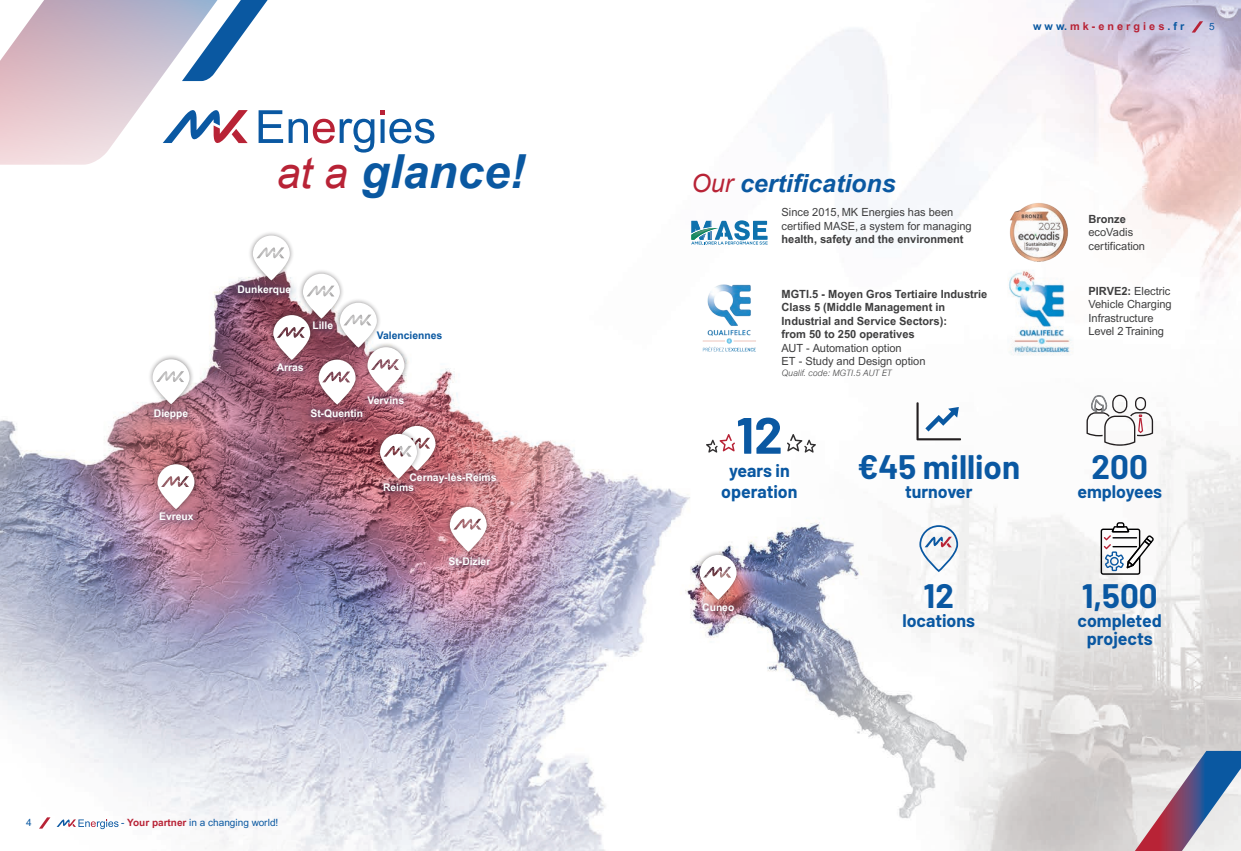
<style>
.page{position:relative;width:1241px;height:851px;background:#fff}
.page>*{position:absolute;margin:0;border:0;box-sizing:border-box;transform-origin:0 0}
.t1{font:700 51px "Barlow";color:#0a58a2}
.t2{font:italic 700 46.88px "Arial";color:#0a58a1}
.t3{font:700 33.12px "Barlow";color:#0a58a2}
.t4{font:italic 700 25px "Arial";color:#0a58a1}
.t5{font:700 17.75px/21.2px "Barlow";color:#0a58a2;text-align:center}
.t6{font:11.25px/13.5px "Arial";color:#3e3e3f}
.t7{font:700 11.25px/13.5px "Arial";color:#3e3e3f}
.t8{font:700 10.88px "Arial";color:#b82336}
.t9{font:700 10.5px "Arial";color:#fff}
.t10{font:700 10.5px "Arial";color:#0a58a1}
.t11{font:10px "Arial";color:#0a58a1}
.t12{font:italic 300 8.75px "Arial";color:#3e3e3f}
.s1{font-weight:400;font-size:42.62px;color:#b82336}
.s2{font-weight:700;color:#b82336}
.s3{color:#0a58a1}
.s4{font-weight:400;color:#b82336}
.s5{font-weight:700}
</style>
<div class="page">
<img style="left:0;top:0;width:1240px;height:850px">
<svg style="left:380px;top:110px;width:54px;height:33px"></svg>
<svg style="left:1134px;top:750px;width:106px;height:100px;background:#a7a2b6"></svg>
<svg style="left:0;top:0;width:374px;height:165px"></svg>
<div style="left:359px;top:387px;width:53px;height:25px;background:#052c60;opacity:.34"></div>
<div style="left:229px;top:276px;width:70px;height:27px;background:#052c60;opacity:.34"></div>
<div style="left:302px;top:401px;width:69px;height:25px;background:#052c60;opacity:.34"></div>
<div style="left:440px;top:549px;width:59px;height:26px;background:#052c60;opacity:.34"></div>
<div style="left:374px;top:474px;width:48px;height:26px;background:#052c60;opacity:.34"></div>
<div style="left:401px;top:464px;width:104px;height:27px;background:#052c60;opacity:.34"></div>
<div style="left:151px;top:504px;width:51px;height:25px;background:#052c60;opacity:.34"></div>
<div style="left:693px;top:595px;width:49px;height:25px;background:#052c60;opacity:.34"></div>
<div style="left:145px;top:401px;width:52px;height:27px;background:#052c60;opacity:.34"></div>
<svg style="left:1086px;top:394px;width:66px;height:51px"></svg>
<svg style="left:706px;top:434px;width:29px;height:18px"></svg>
<svg style="left:786px;top:434px;width:29px;height:18px"></svg>
<svg style="left:916px;top:402px;width:44px;height:38px"></svg>
<svg style="left:1100px;top:522px;width:53px;height:52px"></svg>
<div style="left:248px;top:230px;width:47px;height:55px;background:#231f20;opacity:.5"></div>
<div style="left:444px;top:501px;width:48px;height:55px;background:#231f20;opacity:.5"></div>
<svg style="left:450px;top:507px;width:36px;height:44px"></svg>
<div style="left:362px;top:342px;width:47px;height:54px;background:#231f20;opacity:.5"></div>
<div style="left:393px;top:420px;width:47px;height:55px;background:#231f20;opacity:.5"></div>
<div style="left:313px;top:354px;width:48px;height:55px;background:#231f20;opacity:.5"></div>
<svg style="left:253px;top:235px;width:151px;height:169px"></svg>
<div style="left:375px;top:428px;width:47px;height:55px;background:#231f20;opacity:.5"></div>
<svg style="left:380px;top:426px;width:55px;height:52px"></svg>
<div style="left:147px;top:354px;width:48px;height:54px;background:#231f20;opacity:.5"></div>
<svg style="left:152px;top:359px;width:37px;height:45px"></svg>
<div style="left:152px;top:459px;width:48px;height:54px;background:#231f20;opacity:.5"></div>
<svg style="left:157px;top:464px;width:37px;height:45px"></svg>
<div style="left:694px;top:549px;width:47px;height:55px;background:#231f20;opacity:.5"></div>
<svg style="left:699px;top:555px;width:37px;height:44px"></svg>
<svg style="left:924px;top:533px;width:27px;height:18px"></svg>
<div style="left:919px;top:525px;width:38px;height:46px;border:2px solid #0a58a2;border-radius:18px"></div>
<img style="left:700px;top:284px;width:58px;height:68px">
<svg style="left:691px;top:220px;width:76px;height:24px"></svg>
<img style="left:691px;top:228px;width:23px;height:11px">
<img style="left:1009px;top:202px;width:59px;height:60px">
<img style="left:1007px;top:269px;width:67px;height:86px">
<svg style="left:39px;top:817px;width:11px;height:11px"></svg>
<svg style="left:1191px;top:21px;width:11px;height:12px"></svg>
<svg style="left:57px;top:818px;width:61px;height:11px"></svg>
<p class="t9" style="left:154px;top:407px;width:36px">Dieppe</p>
<p class="t9" style="left:159px;top:510px;width:36px">Evreux</p>
<h2 class="t2" style="left:277px;top:144px;width:250px"><span class="s1">at a</span> glance!</h2>
<p class="t9" style="left:237px;top:283px;width:55px">Dunkerque</p>
<p class="t9" style="left:312px;top:319px;width:22px">Lille</p>
<p class="t9" style="left:277px;top:361px;width:28px">Arras</p>
<p class="t10" style="left:377px;top:329px;width:67px">Valenciennes</p>
<p class="t9" style="left:367px;top:393px;width:38px">Vervins</p>
<p class="t9" style="left:310px;top:407px;width:54px">St-Quentin</p>
<p class="t9" style="left:409px;top:471px;width:88px">Cernay-lès-Reims</p>
<p class="t9" style="left:383px;top:481px;width:32px">Reims</p>
<p class="t9" style="left:448px;top:555px;width:43px">St-Dizier</p>
<p class="t11" style="left:26px;top:817px;width:7px">4</p>
<p class="t11" style="left:121px;top:817px;width:159px">- <span class="s2">Your partner</span> in a changing world!</p>
<p class="t8" style="left:1032px;top:20px;width:153px"><span class="s3">w w w.</span> m k - e n e r g i e s <span class="s3">. f r</span></p>
<p class="t11" style="left:1208px;top:21px;width:7px">5</p>
<h3 class="t4" style="left:691px;top:168px;width:206px"><span class="s4">Our</span> certifications</h3>
<p class="t6" style="left:781px;top:205px;width:192px">Since 2015, MK Energies has been certified MASE, a system for managing</p>
<p class="t7" style="left:781px;top:232px;width:183px">health, safety and the environment</p>
<p class="t7" style="left:781px;top:287px;width:207px">MGTI.5 - Moyen Gros Tertiaire Industrie<br>Class 5 (Middle Management in<br>Industrial and Service Sectors):<br>from 50 to 250 operatives</p>
<p class="t6" style="left:781px;top:341px;width:145px">AUT - Automation option<br>ET - Study and Design option</p>
<p class="t12" style="left:781px;top:368px;width:112px">Qualif. code: MGTI.5 AUT ET</p>
<h1 class="t1" style="left:736px;top:397px;width:48px">12</h1>
<h3 class="t5" style="left:721px;top:458px;width:78px">years in operation</h3>
<p class="t9" style="left:702px;top:601px;width:34px">Cuneo</p>
<h3 class="t3" style="left:857px;top:442px;width:164px">€45 million</h3>
<h3 class="t5" style="left:904px;top:479px;width:69px">turnover</h3>
<h3 class="t3" style="left:923px;top:571px;width:32px">12</h3>
<h3 class="t5" style="left:902px;top:608px;width:74px">locations</h3>
<p class="t7" style="left:1088px;top:212px;width:39px">Bronze</p>
<p class="t6" style="left:1088px;top:225px;width:58px">ecoVadis certification</p>
<p class="t6" style="left:1088px;top:284px;width:85px"><span class="s5">PIRVE2:</span> Electric<br>Vehicle Charging<br>Infrastructure<br>Level 2 Training</p>
<h3 class="t3" style="left:1091px;top:442px;width:58px">200</h3>
<h3 class="t5" style="left:1077px;top:479px;width:86px">employees</h3>
<h3 class="t3" style="left:1081px;top:571px;width:78px">1,500</h3>
<h3 class="t5" style="left:1077px;top:609px;width:86px;line-height:18.8px">completed projects</h3>
</div>
